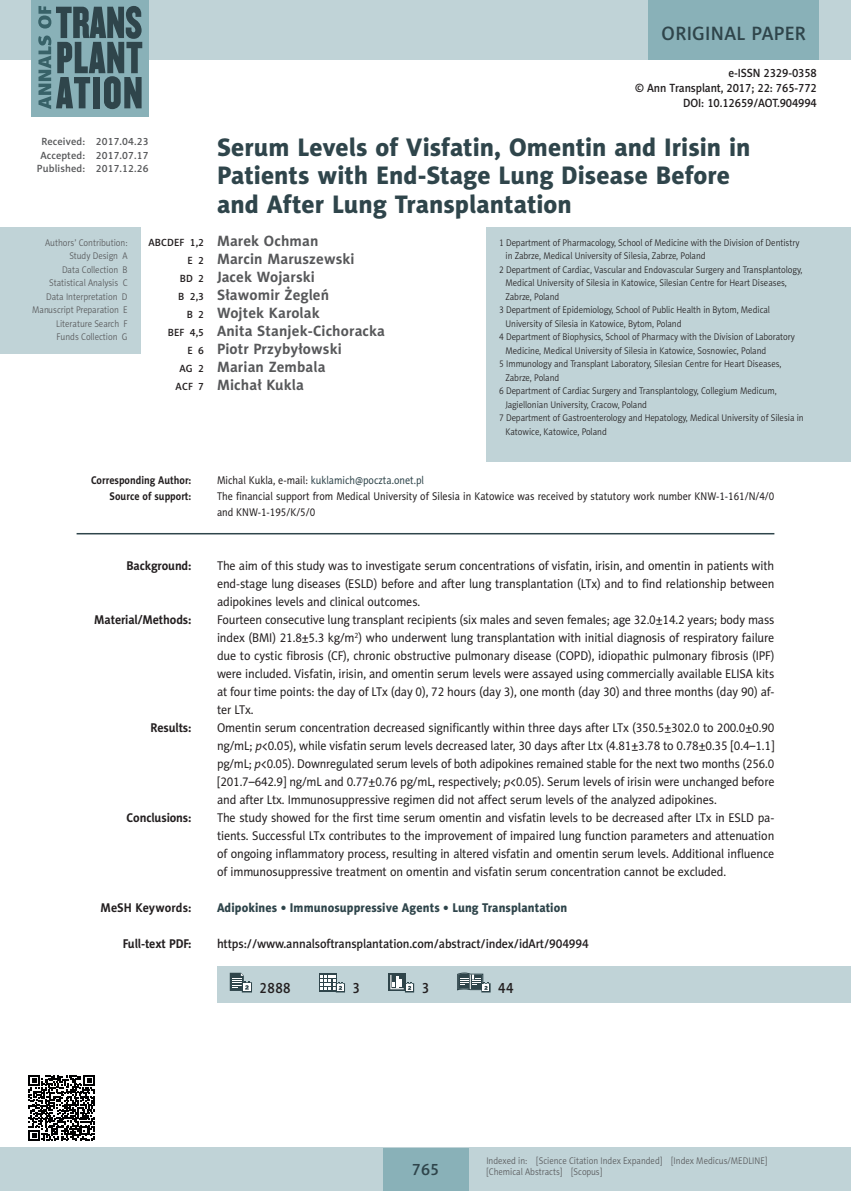
<style>
.page{position:relative;width:851px;height:1191px;background:#fff}
.page>*{position:absolute;margin:0;border:0;box-sizing:border-box;transform-origin:0 0}
.AT_Tytul{font:25.5px/28.5px "Naomi Sans EFN Heavy";color:#2f454b}
.t1{font:19.5px "Naomi Sans EFN Medium";letter-spacing:.015em;color:#2f454b}
.t2{font:16.5px "Naomi Sans EFN Medium";color:#2f454b}
.AT_Autorzy{font:700 15px "Naomi Sans EFN";letter-spacing:.01em;color:#57585a}
.AT_dane{font:15px "Naomi Sans EFN Medium";letter-spacing:.03em;color:#231f20;scale:.9 1}
.AT_Summary_body{font:12.75px/18px "Naomi Sans EFN";letter-spacing:-.01em;color:#231f20;text-align:justify;scale:.95 1}
.AT_full_text_pdf{font:12.75px "Naomi Sans EFN Medium";letter-spacing:-.01em;color:#231f20;scale:.95 1}
.AT_keywords{font:12.75px "Naomi Sans EFN Heavy";letter-spacing:.005em;color:#2f454b;scale:.95 1}
.AT_Summary_body-2{font:700 12.75px "Naomi Sans EFN";letter-spacing:-.01em;color:#231f20;scale:.95 1}
.AT_keywords-2{font:700 12.75px "Naomi Sans EFN";letter-spacing:.005em;color:#231f20;scale:.95 1}
.AT_full_text_pdf-2{font:700 12.75px "Naomi Sans EFN";letter-spacing:-.01em;color:#231f20;scale:.95 1}
.AT_full_text_pdf-3{font:12px "Naomi Sans EFN Medium";letter-spacing:-.01em;color:#231f20;scale:.95 1}
.AT_Support{font:11.25px/15.8px "Naomi Sans EFN";color:#231f20;scale:.9 1}
.AT_Adres{font:11.25px "Naomi Sans EFN";color:#2f454b;scale:.9 1}
.AT_Adres-2{font:700 11.25px "Naomi Sans EFN";color:#231f20;scale:.9 1}
.AT_Support-2{font:700 11.25px "Naomi Sans EFN";color:#231f20;scale:.9 1}
.t3{font:10.5px "Naomi Sans EFN Medium";letter-spacing:.01em;color:#57585a}
.AT_Afiliacja{font:9.75px/13.5px "Naomi Sans EFN Light";color:#231f20;scale:.9 1}
.t4{font:9.75px/11.2px "Naomi Sans EFN Light";color:#57585a;scale:.9 1}
.s1{font-family:"Naomi Sans EFN Medium";font-weight:400;font-size:10.5px;color:#231f20}
.s2{color:#231f20}
.s3{font-style:italic}
</style>
<div class="page">
<hr style="left:77px;top:533px;width:697px;height:1px;background:#2f454b">
<div style="left:0;top:228px;width:140px;height:126px;background:#c0d3d7"></div>
<div style="left:486px;top:228px;width:364px;height:234px;background:#c0d3d7"></div>
<div style="left:217px;top:966px;width:633px;height:36px;background:#c0d3d7"></div>
<svg style="left:230px;top:972px;width:22px;height:20px"></svg>
<div style="left:319px;top:973px;width:17px;height:18px;background:#2f454b"></div>
<svg style="left:320px;top:974px;width:25px;height:18px"></svg>
<div style="left:388px;top:973px;width:18px;height:18px;background:#2f454b"></div>
<svg style="left:390px;top:975px;width:24px;height:17px"></svg>
<svg style="left:457px;top:972px;width:33px;height:20px"></svg>
<svg style="left:28px;top:1075px;width:67px;height:66px"></svg>
<div style="left:0;top:1148px;width:850px;height:43px;background:#c0d3d7"></div>
<div style="left:383px;top:1147px;width:85px;height:43px;background:#89b1b8"></div>
<div style="left:0;top:0;width:850px;height:60px;background:#c0d3d7"></div>
<div style="left:648px;top:0;width:171px;height:60px;background:#89b1b8"></div>
<div style="left:32px;top:0;width:117px;height:117px;background:#89b1b8"></div>
<svg style="left:38px;top:6px;width:104px;height:103px"></svg>
<h2 class="t1" style="left:661px;top:22px;width:146px">ORIGINAL PAPER</h2>
<p class="AT_full_text_pdf-3" style="left:728px;top:66px;width:95px">e-ISSN 2329-0358</p>
<p class="AT_full_text_pdf-3" style="left:635px;top:81px;width:193px">© Ann Transplant, 2017; 22: 765-772</p>
<p class="AT_full_text_pdf-3" style="left:683px;top:96px;width:142px">DOI: 10.12659/AOT.904994</p>
<p class="AT_Tytul" style="left:217px;top:132px;width:535px">Serum Levels of Visfatin, Omentin and Irisin in<br>Patients with End-Stage Lung Disease Before and After Lung Transplantation</p>
<p class="AT_Autorzy" style="left:148px;top:232px;width:172px"><span class="s1">ABCDEF 1,2</span> Marek Ochman</p>
<p class="AT_Autorzy" style="left:187px;top:250px;width:168px"><span class="s1">E 2</span> Marcin Maruszewski</p>
<p class="AT_Autorzy" style="left:180px;top:268px;width:137px"><span class="s1">BD 2</span> Jacek Wojarski</p>
<p class="AT_Autorzy" style="left:178px;top:286px;width:152px"><span class="s1">B 2,3</span> Sławomir Żegleń</p>
<p class="AT_Autorzy" style="left:187px;top:304px;width:134px"><span class="s1">B 2</span> Wojtek Karolak</p>
<p class="AT_Autorzy" style="left:168px;top:322px;width:219px"><span class="s1">BEF 4,5</span> Anita Stanjek-Cichoracka</p>
<p class="AT_Autorzy" style="left:187px;top:340px;width:156px"><span class="s1">E 6</span> Piotr Przybyłowski</p>
<p class="AT_Autorzy" style="left:179px;top:358px;width:147px"><span class="s1">AG 2</span> Marian Zembala</p>
<p class="AT_Autorzy" style="left:175px;top:376px;width:130px"><span class="s1">ACF 7</span> Michał Kukla</p>
<p class="t3" style="left:41px;top:136px;width:109px">Received: 2017.04.23</p>
<p class="t3" style="left:40px;top:149px;width:110px">Accepted: 2017.07.17</p>
<p class="t3" style="left:37px;top:163px;width:113px">Published: 2017.12.26</p>
<p class="t4" style="left:45px;top:237px;width:93px">Authors’ Contribution:</p>
<p class="t4" style="left:69px;top:250px;width:66px">Study Design A</p>
<p class="t4" style="left:62px;top:264px;width:74px">Data Collection B</p>
<p class="t4" style="left:49px;top:277px;width:89px">Statistical Analysis C</p>
<p class="t4" style="left:46px;top:291px;width:92px">Data Interpretation D</p>
<p class="t4" style="left:32px;top:304px;width:107px">Manuscript Preparation E</p>
<p class="t4" style="left:56px;top:318px;width:81px">Literature Search F</p>
<p class="t4" style="left:57px;top:331px;width:80px">Funds Collection G</p>
<p class="AT_Afiliacja" style="left:505px;top:236px;width:328px;text-indent:-6px">1 Department of Pharmacology, School of Medicine with the Division of Dentistry in Zabrze, Medical University of Silesia, Zabrze, Poland</p>
<p class="AT_Afiliacja" style="left:505px;top:263px;width:331px;text-indent:-6px">2 Department of Cardiac, Vascular and Endovascular Surgery and Transplantology,<br>Medical University of Silesia in Katowice, Silesian Centre for Heart Diseases,<br>Zabrze, Poland</p>
<p class="AT_Afiliacja" style="left:505px;top:303px;width:295px;text-indent:-6px">3 Department of Epidemiology, School of Public Health in Bytom, Medical<br>University of Silesia in Katowice, Bytom, Poland</p>
<p class="AT_Afiliacja" style="left:505px;top:330px;width:323px;text-indent:-6px">4 Department of Biophysics, School of Pharmacy with the Division of Laboratory<br>Medicine, Medical University of Silesia in Katowice, Sosnowiec, Poland</p>
<p class="AT_Afiliacja" style="left:505px;top:357px;width:308px;text-indent:-6px">5 Immunology and Transplant Laboratory, Silesian Centre for Heart Diseases,<br>Zabrze, Poland</p>
<p class="AT_Afiliacja" style="left:505px;top:384px;width:303px;text-indent:-6px">6 Department of Cardiac Surgery and Transplantology, Collegium Medicum,<br>Jagiellonian University, Cracow, Poland</p>
<p class="AT_Afiliacja" style="left:505px;top:411px;width:333px;text-indent:-6px">7 Department of Gastroenterology and Hepatology, Medical University of Silesia in<br>Katowice, Katowice, Poland</p>
<p class="AT_Adres-2" style="left:91px;top:474px;width:113px">Corresponding Author:</p>
<p class="AT_Adres" style="left:217px;top:474px;width:231px"><span class="s2">Michal Kukla, e-mail:</span> kuklamich@poczta.onet.pl</p>
<p class="AT_Support-2" style="left:110px;top:490px;width:92px">Source of support:</p>
<p class="AT_Support" style="left:217px;top:488px;width:620px">The financial support from Medical University of Silesia in Katowice was received by statutory work number KNW-1-161/N/4/0 and KNW-1-195/K/5/0</p>
<p class="AT_Summary_body-2" style="left:126px;top:558px;width:70px">Background:</p>
<p class="AT_Summary_body" style="left:217px;top:557px;width:588px">The aim of this study was to investigate serum concentrations of visfatin, irisin, and omentin in patients with end-stage lung diseases (ESLD) before and after lung transplantation (LTx) and to find relationship between adipokines levels and clinical outcomes.</p>
<p class="AT_Summary_body-2" style="left:94px;top:612px;width:104px">Material/Methods:</p>
<p class="AT_Summary_body" style="left:217px;top:611px;width:588px">Fourteen consecutive lung transplant recipients (six males and seven females; age 32.0±14.2 years; body mass index (BMI) 21.8±5.3 kg/m<sup>2</sup>) who underwent lung transplantation with initial diagnosis of respiratory failure due to cystic fibrosis (CF), chronic obstructive pulmonary disease (COPD), idiopathic pulmonary fibrosis (IPF) were included. Visfatin, irisin, and omentin serum levels were assayed using commercially available ELISA kits at four time points: the day of LTx (day 0), 72 hours (day 3), one month (day 30) and three months (day 90) af&shy;ter LTx.</p>
<p class="AT_Summary_body-2" style="left:150px;top:720px;width:45px">Results:</p>
<p class="AT_Summary_body" style="left:217px;top:719px;width:588px">Omentin serum concentration decreased significantly within three days after LTx (350.5±302.0 to 200.0±0.90 ng/mL; <span class="s3">p</span>&lt;0.05), while visfatin serum levels decreased later, 30 days after Ltx (4.81±3.78 to 0.78±0.35 [0.4–1.1] pg/mL; <span class="s3">p</span>&lt;0.05). Downregulated serum levels of both adipokines remained stable for the next two months (256.0 [201.7–642.9] ng/mL and 0.77±0.76 pg/mL, respectively; <span class="s3">p</span>&lt;0.05). Serum levels of irisin were unchanged before and after Ltx. Immunosuppressive regimen did not affect serum levels of the analyzed adipokines.</p>
<p class="AT_Summary_body-2" style="left:127px;top:810px;width:70px">Conclusions:</p>
<p class="AT_Summary_body" style="left:217px;top:809px;width:588px">The study showed for the first time serum omentin and visfatin levels to be decreased after LTx in ESLD pa&shy;tients. Successful LTx contributes to the improvement of impaired lung function parameters and attenuation of ongoing inflammatory process, resulting in altered visfatin and omentin serum levels. Additional influence of immunosuppressive treatment on omentin and visfatin serum concentration cannot be excluded.</p>
<p class="AT_keywords-2" style="left:100px;top:900px;width:97px">MeSH Keywords:</p>
<p class="AT_keywords" style="left:217px;top:900px;width:370px">Adipokines • Immunosuppressive Agents • Lung Transplantation</p>
<p class="AT_full_text_pdf-2" style="left:123px;top:936px;width:74px">Full-text PDF:</p>
<p class="AT_full_text_pdf" style="left:217px;top:936px;width:393px">https://www.annalsoftransplantation.com/abstract/index/idArt/904994</p>
<p class="AT_dane" style="left:259px;top:978px;width:36px">2888</p>
<p class="AT_dane" style="left:352px;top:978px;width:10px">3</p>
<p class="AT_dane" style="left:421px;top:978px;width:10px">3</p>
<p class="AT_dane" style="left:498px;top:978px;width:19px">44</p>
<p class="t2" style="left:412px;top:1160px;width:29px">765</p>
<p class="t4" style="left:486px;top:1155px;width:313px">Indexed in: [Science Citation Index Expanded] [Index Medicus/MEDLINE] [Chemical Abstracts] [Scopus]</p>
</div>
